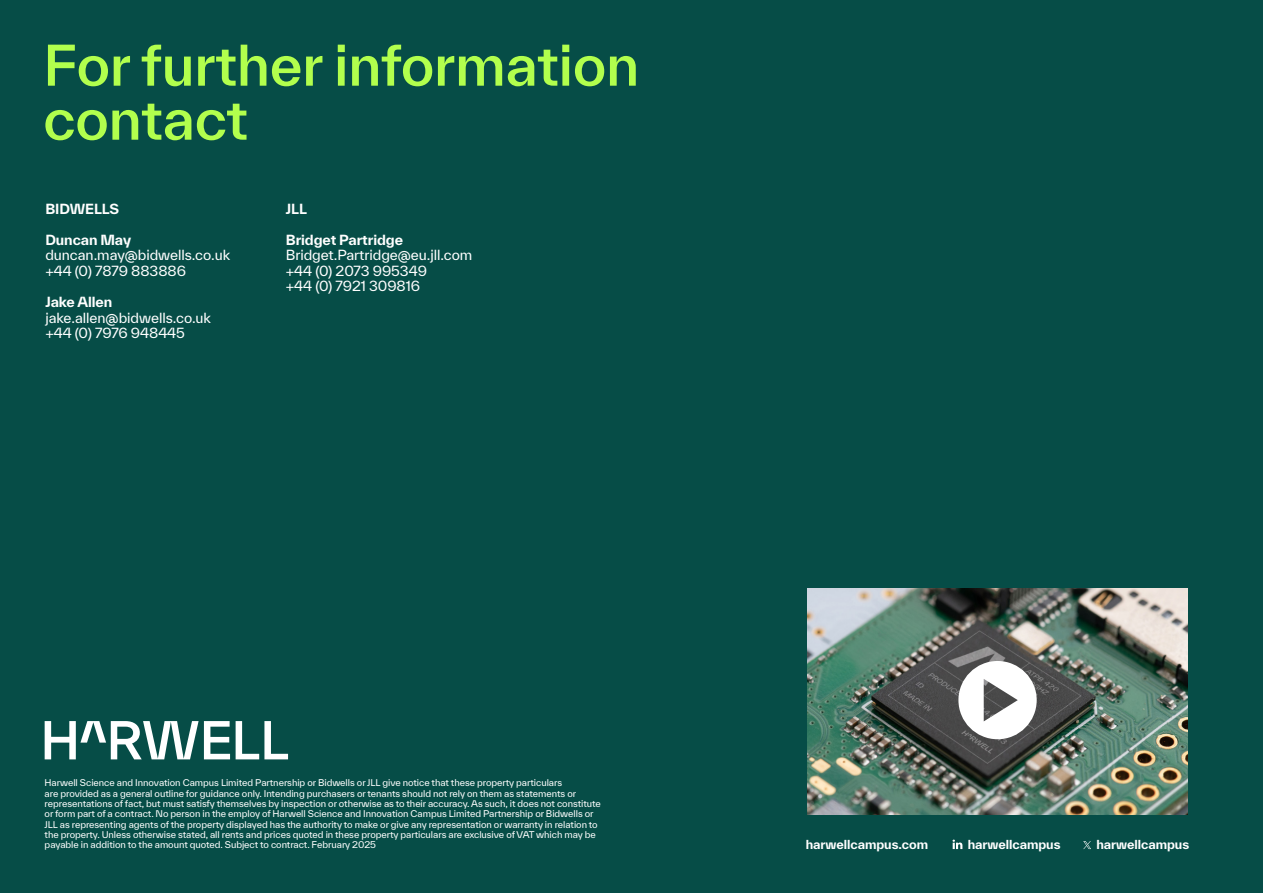
<style>
.page{position:relative;width:1263px;height:893px;background:#064d47}
.page>*{position:absolute;margin:0;border:0;box-sizing:border-box;transform-origin:0 0}
.Heading{font:500 54px/54px "TWK Everett";letter-spacing:-.005em;color:#b2ff4d}
.Body_Text{font:13.5px/15.6px "TWK Everett";letter-spacing:-.005em;color:#fff}
.Body_Text-2{font:700 13.5px "TWK Everett";letter-spacing:-.005em;color:#fff}
.Body_Text_Bold{font:700 13.5px "TWK Everett";letter-spacing:-.005em;color:#fff}
.Table_Body_Text_Bold{font:700 12px "TWK Everett";letter-spacing:-.005em;color:#fff}
.Small_Print{font:9px/10.4px "TWK Everett";letter-spacing:-.005em;color:#fff}
</style>
<div class="page">
<svg style="left:45px;top:721px;width:185px;height:38px"></svg>
<svg style="left:236px;top:721px;width:52px;height:38px"></svg>
<img style="left:808px;top:588px;width:379px;height:226px">
<svg style="left:958px;top:661px;width:79px;height:78px"></svg>
<svg style="left:1083px;top:841px;width:8px;height:8px"></svg>
<svg style="left:952px;top:840px;width:10px;height:9px"></svg>
<p class="Heading" style="left:43px;top:38px;width:597px">For further information contact</p>
<p class="Body_Text_Bold" style="left:45px;top:199px;width:75px">BIDWELLS</p>
<p class="Body_Text-2" style="left:45px;top:230px;width:87px">Duncan May</p>
<p class="Body_Text" style="left:45px;top:247px;width:186px">duncan.may@bidwells.co.uk</p>
<p class="Body_Text" style="left:45px;top:263px;width:142px">+44 (0) 7879 883886</p>
<p class="Body_Text-2" style="left:45px;top:292px;width:69px">Jake Allen</p>
<p class="Body_Text" style="left:45px;top:309px;width:167px">jake.allen@bidwells.co.uk</p>
<p class="Body_Text" style="left:45px;top:325px;width:141px">+44 (0) 7976 948445</p>
<p class="Body_Text_Bold" style="left:286px;top:199px;width:23px">JLL</p>
<p class="Body_Text-2" style="left:286px;top:230px;width:119px">Bridget Partridge</p>
<p class="Body_Text" style="left:286px;top:247px;width:188px">Bridget.Partridge@eu.jll.com +44 (0) 2073 995349</p>
<p class="Body_Text" style="left:286px;top:278px;width:136px">+44 (0) 7921 309816</p>
<p class="Small_Print" style="left:45px;top:777px;width:558px">Harwell Science and Innovation Campus Limited Partnership or Bidwells or JLL give notice that these property particulars<br>are provided as a general outline for guidance only. Intending purchasers or tenants should not rely on them as statements or representations of fact, but must satisfy themselves by inspection or otherwise as to their accuracy. As such, it does not constitute or form part of a contract. No person in the employ of Harwell Science and Innovation Campus Limited Partnership or Bidwells or JLL as representing agents of the property displayed has the authority to make or give any representation or warranty in relation to the property. Unless otherwise stated, all rents and prices quoted in these property particulars are exclusive of VAT which may be payable in addition to the amount quoted. Subject to contract. February 2025</p>
<p class="Table_Body_Text_Bold" style="left:806px;top:836px;width:124px">harwellcampus.com</p>
<p class="Table_Body_Text_Bold" style="left:968px;top:836px;width:94px">harwellcampus</p>
<p class="Table_Body_Text_Bold" style="left:1096px;top:836px;width:94px">harwellcampus</p>
</div>
